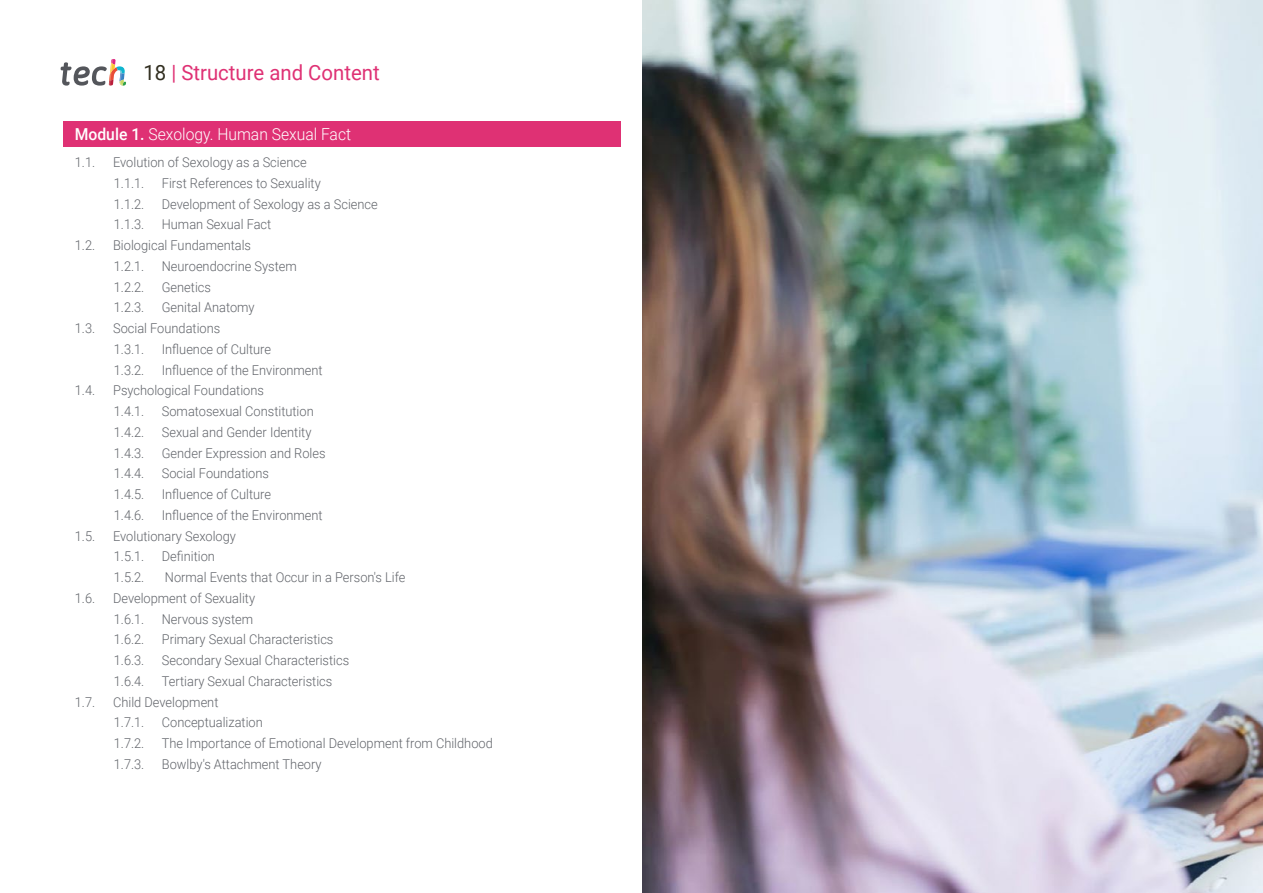
<style>
.page{position:relative;width:1263px;height:893px;background:#fff}
.page>*{position:absolute;margin:0;border:0;box-sizing:border-box;transform-origin:0 0}
.t1{font:21px "Roboto";color:#df3174}
.t2{font:300 16.5px "Roboto";color:#fff;scale:.95 1}
.t3{font:300 13.5px/20.7px "Roboto";color:#61646a;scale:.95 1}
.s1{color:#312e20}
.s2{font-weight:500}
</style>
<div class="page">
<img style="left:642px;top:0;width:621px;height:893px">
<svg style="left:61px;top:59px;width:65px;height:27px"></svg>
<div style="left:64px;top:121px;width:557px;height:25px;background:#df3174"></div>
<h1 class="t1" style="left:144px;top:57px;width:238px"><span class="s1">18</span> | Structure and Content</h1>
<p class="t2" style="left:75px;top:123px;width:292px"><span class="s2">Module 1.</span> Sexology. Human Sexual Fact</p>
<p class="t3" style="left:75px;top:151px;width:23px">1.1.</p>
<p class="t3" style="left:113px;top:151px;width:205px">Evolution of Sexology as a Science<br>1.1.1.</p>
<p class="t3" style="left:162px;top:172px;width:169px">First References to Sexuality</p>
<p class="t3" style="left:114px;top:193px;width:34px">1.1.2.</p>
<p class="t3" style="left:162px;top:193px;width:229px">Development of Sexology as a Science</p>
<p class="t3" style="left:114px;top:214px;width:34px">1.1.3.</p>
<p class="t3" style="left:162px;top:214px;width:117px">Human Sexual Fact</p>
<p class="t3" style="left:75px;top:234px;width:23px">1.2.</p>
<p class="t3" style="left:113px;top:234px;width:147px">Biological Fundamentals<br>1.2.1.</p>
<p class="t3" style="left:162px;top:255px;width:144px">Neuroendocrine System</p>
<p class="t3" style="left:114px;top:276px;width:34px">1.2.2.</p>
<p class="t3" style="left:162px;top:276px;width:53px">Genetics</p>
<p class="t3" style="left:114px;top:297px;width:34px">1.2.3.</p>
<p class="t3" style="left:162px;top:297px;width:99px">Genital Anatomy</p>
<p class="t3" style="left:75px;top:317px;width:23px">1.3.</p>
<p class="t3" style="left:113px;top:317px;width:114px">Social Foundations<br>1.3.1.</p>
<p class="t3" style="left:162px;top:338px;width:117px">Influence of Culture</p>
<p class="t3" style="left:114px;top:359px;width:34px">1.3.2.</p>
<p class="t3" style="left:162px;top:359px;width:171px">Influence of the Environment</p>
<p class="t3" style="left:75px;top:380px;width:23px">1.4.</p>
<p class="t3" style="left:113px;top:380px;width:160px">Psychological Foundations<br>1.4.1.</p>
<p class="t3" style="left:162px;top:400px;width:161px">Somatosexual Constitution</p>
<p class="t3" style="left:114px;top:421px;width:34px">1.4.2.</p>
<p class="t3" style="left:162px;top:421px;width:159px">Sexual and Gender Identity</p>
<p class="t3" style="left:114px;top:442px;width:34px">1.4.3.</p>
<p class="t3" style="left:162px;top:442px;width:174px">Gender Expression and Roles</p>
<p class="t3" style="left:114px;top:463px;width:34px">1.4.4.</p>
<p class="t3" style="left:162px;top:463px;width:114px">Social Foundations</p>
<p class="t3" style="left:114px;top:483px;width:34px">1.4.5.</p>
<p class="t3" style="left:162px;top:483px;width:117px">Influence of Culture</p>
<p class="t3" style="left:114px;top:504px;width:34px">1.4.6.</p>
<p class="t3" style="left:162px;top:504px;width:171px">Influence of the Environment</p>
<p class="t3" style="left:75px;top:525px;width:23px">1.5.</p>
<p class="t3" style="left:113px;top:525px;width:131px">Evolutionary Sexology<br>1.5.1.</p>
<p class="t3" style="left:162px;top:546px;width:57px">Definition</p>
<p class="t3" style="left:114px;top:566px;width:34px">1.5.2.</p>
<p class="t3" style="left:165px;top:566px;width:255px">Normal Events that Occur in a Person's Life</p>
<p class="t3" style="left:75px;top:587px;width:23px">1.6.</p>
<p class="t3" style="left:113px;top:587px;width:151px">Development of Sexuality<br>1.6.1.</p>
<p class="t3" style="left:162px;top:608px;width:98px">Nervous system</p>
<p class="t3" style="left:114px;top:629px;width:34px">1.6.2.</p>
<p class="t3" style="left:162px;top:629px;width:182px">Primary Sexual Characteristics</p>
<p class="t3" style="left:114px;top:649px;width:34px">1.6.3.</p>
<p class="t3" style="left:162px;top:649px;width:199px">Secondary Sexual Characteristics</p>
<p class="t3" style="left:114px;top:670px;width:34px">1.6.4.</p>
<p class="t3" style="left:162px;top:670px;width:181px">Tertiary Sexual Characteristics</p>
<p class="t3" style="left:75px;top:691px;width:23px">1.7.</p>
<p class="t3" style="left:113px;top:691px;width:112px">Child Development<br>1.7.1.</p>
<p class="t3" style="left:162px;top:712px;width:108px">Conceptualization</p>
<p class="t3" style="left:114px;top:732px;width:34px">1.7.2.</p>
<p class="t3" style="left:162px;top:732px;width:350px">The Importance of Emotional Development from Childhood</p>
<p class="t3" style="left:114px;top:753px;width:34px">1.7.3.</p>
<p class="t3" style="left:162px;top:753px;width:170px">Bowlby's Attachment Theory</p>
</div>
